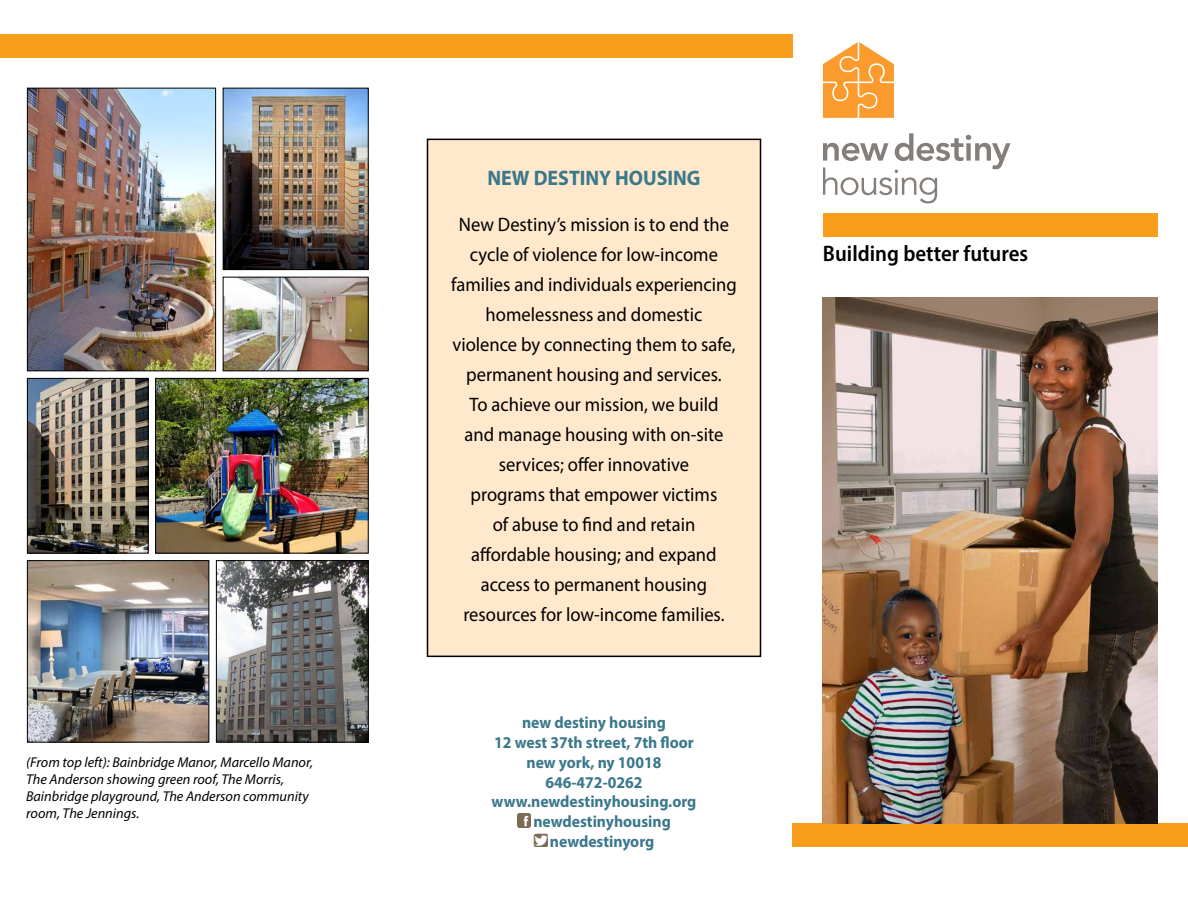
<style>
.page{position:relative;width:1188px;height:918px;background:#fff}
.page>*{position:absolute;margin:0;border:0;box-sizing:border-box;transform-origin:0 0}
.t1{font:600 semi-condensed 22.5px "Myriad Pro";color:#000}
.t2{font:700 21px "Myriad Pro";color:#3b788c;scale:.95 1}
.t3{font:19.5px/30px "Myriad Pro";color:#000;text-align:center;scale:.95 1}
.t4{font:700 16.5px "Myriad Pro";color:#3b788c;scale:.95 1}
.t5{font:italic 14.25px/17.1px "Myriad Pro";color:#000}
</style>
<div class="page">
<div style="left:428px;top:139px;width:332px;height:517px;background:#ffe8cb"></div>
<div style="left:427px;top:139px;width:334px;height:518px;border:2px solid #000"></div>
<div style="left:823px;top:213px;width:335px;height:24px;background:#f99d1c"></div>
<div style="left:0;top:34px;width:793px;height:24px;background:#f99d1c"></div>
<div style="left:793px;top:824px;width:395px;height:23px;background:#f99d1c"></div>
<svg style="left:823px;top:133px;width:188px;height:70px"></svg>
<svg style="left:823px;top:42px;width:71px;height:76px"></svg>
<img style="left:29px;top:380px;width:117px;height:172px">
<div style="left:27px;top:378px;width:121px;height:176px;border:1px solid #000"></div>
<img style="left:225px;top:90px;width:142px;height:178px">
<div style="left:223px;top:88px;width:146px;height:182px;border:1px solid #000"></div>
<img style="left:29px;top:90px;width:185px;height:279px">
<div style="left:27px;top:88px;width:189px;height:283px;border:1px solid #000"></div>
<img style="left:157px;top:380px;width:210px;height:172px">
<div style="left:155px;top:378px;width:214px;height:176px;border:1px solid #000"></div>
<img style="left:225px;top:279px;width:142px;height:90px">
<div style="left:223px;top:277px;width:146px;height:94px;border:1px solid #000"></div>
<img style="left:29px;top:562px;width:178px;height:178px">
<div style="left:27px;top:560px;width:182px;height:182px;border:1px solid #000"></div>
<img style="left:517px;top:814px;width:14px;height:13px">
<img style="left:534px;top:833px;width:13px;height:14px">
<img style="left:823px;top:297px;width:335px;height:527px">
<img style="left:218px;top:562px;width:149px;height:178px">
<div style="left:216px;top:560px;width:153px;height:182px;border:1px solid #000"></div>
<p class="t5" style="left:26px;top:753px;width:288px">(From top left): Bainbridge Manor, Marcello Manor, The Anderson showing green roof, The Morris, Bainbridge playground, The Anderson community room, The Jennings.</p>
<p class="t2" style="left:487px;top:164px;width:226px">NEW DESTINY HOUSING</p>
<p class="t3" style="left:451px;top:209px;width:302px">New Destiny’s mission is to end the cycle of violence for low-income families and individuals experiencing homelessness and domestic violence by connecting them to safe, permanent housing and services.<br>To achieve our mission, we build<br>and manage housing with on‑site services; offer innovative<br>programs that empower victims<br>of abuse to find and retain affordable housing; and expand access to permanent housing resources for low-income families.</p>
<p class="t4" style="left:522px;top:712px;width:153px">new destiny housing</p>
<p class="t4" style="left:494px;top:732px;width:212px">12 west 37th street, 7th floor</p>
<p class="t4" style="left:527px;top:751px;width:143px">new york, ny 10018</p>
<p class="t4" style="left:545px;top:771px;width:104px">646-472-0262</p>
<p class="t4" style="left:492px;top:791px;width:217px">www.newdestinyhousing.org</p>
<p class="t4" style="left:533px;top:811px;width:146px">newdestinyhousing</p>
<p class="t4" style="left:550px;top:831px;width:111px">newdestinyorg</p>
<p class="t1" style="left:823px;top:239px;width:207px">Building better futures</p>
</div>
